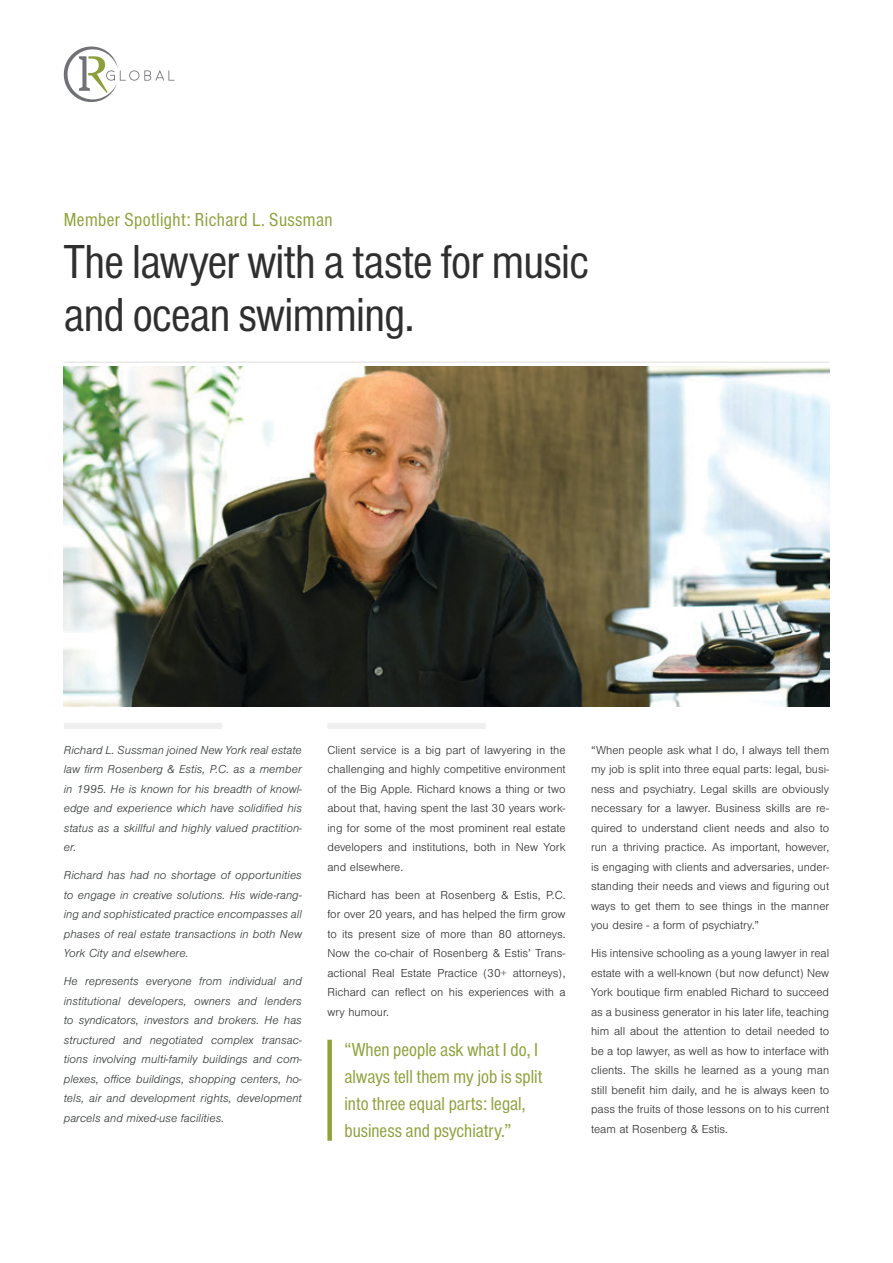
<style>
.page{position:relative;width:893px;height:1263px;background:#fff}
.page>*{position:absolute;margin:0;border:0;box-sizing:border-box;transform-origin:0 0}
.t1{font:49.5px/52.5px "Nimbus San Con";letter-spacing:-.015em;color:#2f2f2f}
.Pullquote{font:19.5px/27px "Nimbus San Con";color:#8ea13b}
.Pullquote-2{font:19.5px "Nimbus San Con";letter-spacing:.02em;color:#8ea13b}
.t2{font:300 12px/19.5px "Nimbus San";color:#2f2f2f;text-align:justify}
.t3{font:italic 300 12px/19.5px "Nimbus San";color:#363b3b;text-align:justify}
</style>
<div class="page">
<svg style="left:64px;top:47px;width:110px;height:55px"></svg>
<img style="left:64px;top:366px;width:765px;height:340px">
<hr style="left:64px;top:361px;width:765px;height:2px;background:#1c1c1b">
<div style="left:327px;top:723px;width:159px;height:6px;background:#f0eff0"></div>
<div style="left:64px;top:723px;width:158px;height:6px;background:#f0eff0"></div>
<div style="left:327px;top:1040px;width:5px;height:101px;background:#8ea13b"></div>
<h1 class="Pullquote-2" style="left:64px;top:209px;width:270px">Member Spotlight: Richard L. Sussman</h1>
<h1 class="t1" style="left:64px;top:236px;width:526px">The lawyer with a taste for music and ocean swimming.</h1>
<p class="t3" style="left:64px;top:740px;width:240px">Richard L. Sussman joined New York real estate law firm Rosenberg &amp; Estis, P.C. as a member in 1995. He is known for his breadth of knowl&shy;edge and experience which have solidified his status as a skillful and highly valued practition&shy;er.</p>
<p class="t3" style="left:64px;top:866px;width:240px">Richard has had no shortage of opportunities to engage in creative solutions. His wide-rang&shy;ing and sophisticated practice encompasses all phases of real estate transactions in both New York City and elsewhere.</p>
<p class="t3" style="left:64px;top:972px;width:240px">He represents everyone from individual and institutional developers, owners and lenders to syndicators, investors and brokers. He has structured and negotiated complex transac&shy;tions involving multi-family buildings and com&shy;plexes, office buildings, shopping centers, ho&shy;tels, air and development rights, development parcels and mixed-use facilities.</p>
<p class="t2" style="left:327px;top:740px;width:240px">Client service is a big part of lawyering in the challenging and highly competitive environment of the Big Apple. Richard knows a thing or two about that, having spent the last 30 years work&shy;ing for some of the most prominent real estate developers and institutions, both in New York and elsewhere.</p>
<p class="t2" style="left:327px;top:885px;width:240px">Richard has been at Rosenberg &amp; Estis, P.C. for over 20 years, and has helped the firm grow to its present size of more than 80 attorneys.<br>Now the co-chair of Rosenberg &amp; Estis’ Trans&shy;actional Real Estate Practice (30+ attorneys), Richard can reflect on his experiences with a wry humour.</p>
<p class="Pullquote" style="left:344px;top:1036px;width:199px">“When people ask what I do, I always tell them my job is split into three equal parts: legal, business and psychiatry.”</p>
<p class="t2" style="left:591px;top:740px;width:240px">“When people ask what I do, I always tell them my job is split into three equal parts: legal, busi&shy;ness and psychiatry. Legal skills are obviously necessary for a lawyer. Business skills are re&shy;quired to understand client needs and also to run a thriving practice. As important, however, is engaging with clients and adversaries, under&shy;standing their needs and views and figuring out ways to get them to see things in the manner you desire - a form of psychiatry.”</p>
<p class="t2" style="left:591px;top:944px;width:240px">His intensive schooling as a young lawyer in real estate with a well-known (but now defunct) New York boutique firm enabled Richard to succeed as a business generator in his later life, teaching him all about the attention to detail needed to be a top lawyer, as well as how to interface with clients. The skills he learned as a young man still benefit him daily, and he is always keen to pass the fruits of those lessons on to his current team at Rosenberg &amp; Estis.</p>
</div>
